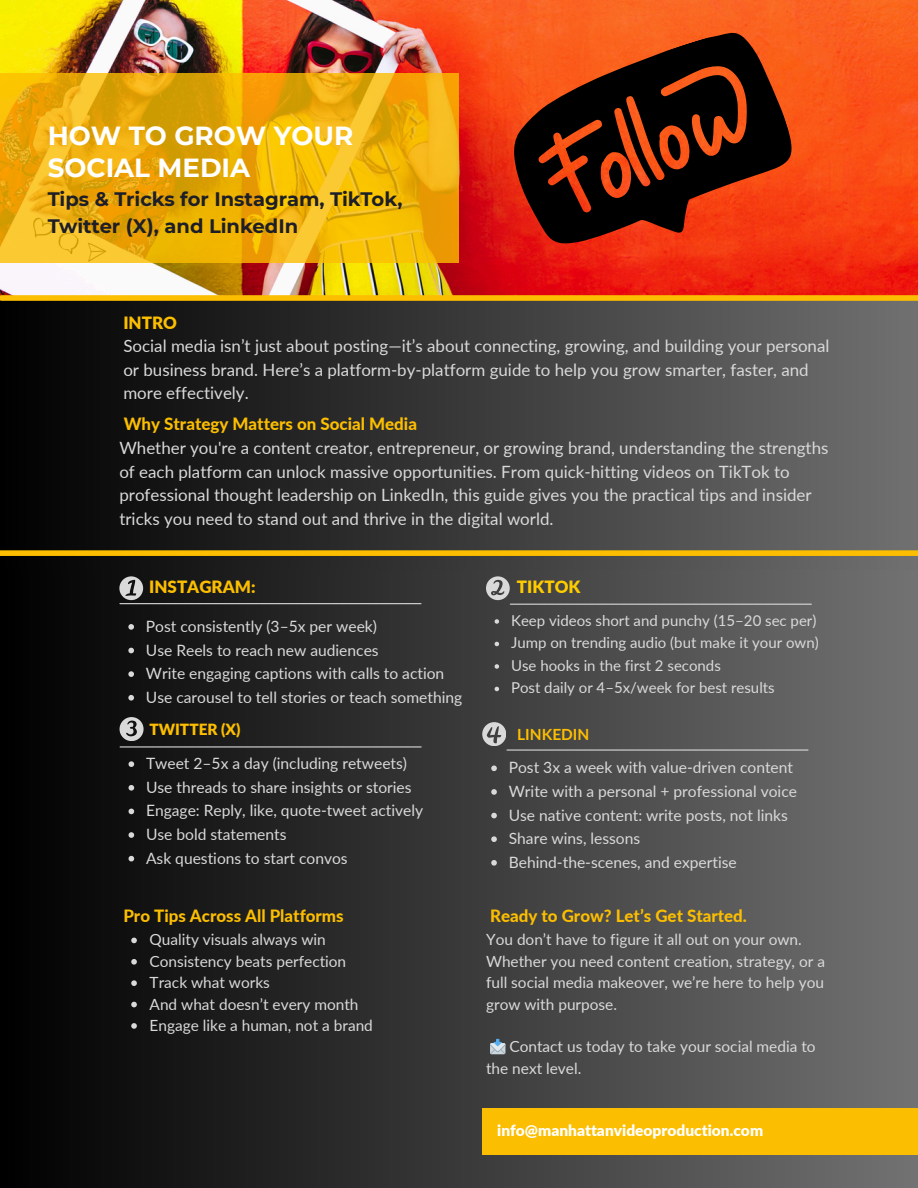
<style>
.page{position:relative;width:918px;height:1188px;background:#fff}
.page>*{position:absolute;margin:0;border:0;box-sizing:border-box;transform-origin:0 0}
.t1{font:700 26.1px/32.7px "Montserrat";color:#fff}
.t2{font:700 19.5px/27px "Montserrat";color:#1d1e27}
.t3{font:16.95px/23.7px "Lato";color:#d9d9d9}
.t4{font:800 16.95px "Lato";color:#fcbe00}
.t5{font:900 16.95px "Lato";color:#fcbe00}
.t6{font:900 16.95px "Lato";color:#fc0}
.t7{font:15.6px "Lato";color:#d9d9d9}
.t8{font:15.45px/21.3px "Lato";color:#d9d9d9}
.t9{font:900 15.45px "Lato";color:#fff}
.t10{font:900 15.45px "Lato";color:#fcbe00}
.t11{font:700 15.45px "Lato";color:#fcbe00}
.t12{font:15px "Lato";color:#d9d9d9}
.s1{font-weight:900;color:#fcbe00}
.s2{font-weight:800;color:#fcbe00}
</style>
<div class="page">
<div style="left:0;top:0;width:918px;height:1188px;background:linear-gradient(to right,#000,#737372)"></div>
<img style="left:0;top:0;width:918px;height:298px">
<div style="left:0;top:298px;width:918px;height:271px;background:linear-gradient(to right,#000,#707070)"></div>
<svg style="left:0;top:73px;width:459px;height:190px;background:#ecaf0c"></svg>
<svg style="left:119px;top:576px;width:24px;height:24px"></svg>
<hr style="left:120px;top:603px;width:301px;height:1px;background:#d9d9d9">
<svg style="left:128px;top:624px;width:6px;height:6px"></svg>
<svg style="left:128px;top:648px;width:6px;height:5px"></svg>
<svg style="left:128px;top:671px;width:6px;height:6px"></svg>
<svg style="left:128px;top:695px;width:6px;height:6px"></svg>
<svg style="left:486px;top:576px;width:24px;height:24px"></svg>
<hr style="left:510px;top:604px;width:301px;height:1px;background:#d9d9d9">
<svg style="left:495px;top:619px;width:4px;height:5px"></svg>
<svg style="left:495px;top:642px;width:4px;height:4px"></svg>
<svg style="left:495px;top:664px;width:4px;height:5px"></svg>
<svg style="left:495px;top:687px;width:4px;height:4px"></svg>
<hr style="left:120px;top:746px;width:301px;height:2px;background:#d9d9d9">
<svg style="left:129px;top:761px;width:5px;height:6px"></svg>
<svg style="left:129px;top:785px;width:5px;height:6px"></svg>
<svg style="left:129px;top:809px;width:5px;height:5px"></svg>
<svg style="left:129px;top:832px;width:5px;height:6px"></svg>
<svg style="left:129px;top:856px;width:5px;height:5px"></svg>
<hr style="left:507px;top:749px;width:301px;height:2px;background:#d9d9d9">
<svg style="left:482px;top:722px;width:24px;height:24px"></svg>
<svg style="left:491px;top:766px;width:6px;height:5px"></svg>
<svg style="left:491px;top:789px;width:6px;height:6px"></svg>
<svg style="left:491px;top:813px;width:6px;height:5px"></svg>
<svg style="left:491px;top:836px;width:6px;height:6px"></svg>
<svg style="left:491px;top:860px;width:6px;height:6px"></svg>
<svg style="left:120px;top:717px;width:23px;height:24px"></svg>
<div style="left:482px;top:1109px;width:436px;height:46px;background:#fcbe00"></div>
<div style="left:1px;top:295px;width:917px;height:6px;background:#fcbe00"></div>
<div style="left:0;top:550px;width:918px;height:6px;background:#fcbe00"></div>
<svg style="left:495px;top:22px;width:313px;height:253px;background:#942a0d"></svg>
<svg style="left:131px;top:938px;width:6px;height:5px"></svg>
<svg style="left:131px;top:959px;width:6px;height:6px"></svg>
<svg style="left:131px;top:980px;width:6px;height:6px"></svg>
<svg style="left:131px;top:1002px;width:6px;height:5px"></svg>
<svg style="left:131px;top:1023px;width:6px;height:6px"></svg>
<svg style="left:490px;top:1039px;width:15px;height:15px"></svg>
<p class="t1" style="left:48px;top:119px;width:307px">HOW TO GROW YOUR<br>SOCIAL MEDIA</p>
<p class="t2" style="left:48px;top:185px;width:356px">Tips &amp; Tricks for Instagram, TikTok,<br>Twitter (X), and LinkedIn</p>
<h3 class="t3" style="left:123px;top:310px;width:708px"><span class="s1">INTRO<br></span>Social media isn’t just about posting—it’s about connecting, growing, and building your personal or business brand. Here’s a platform-by-platform guide to help you grow smarter, faster, and more effectively.</h3>
<p class="t3" style="left:119px;top:412px;width:711px"><span class="s2">Why Strategy Matters on Social Media<br></span>Whether you're a content creator, entrepreneur, or growing brand, understanding the strengths of each platform can unlock massive opportunities. From quick-hitting videos on TikTok to professional thought leadership on LinkedIn, this guide gives you the practical tips and insider tricks you need to stand out and thrive in the digital world.</p>
<p class="t5" style="left:149px;top:577px;width:108px">INSTAGRAM:</p>
<h1 class="t7" style="left:146px;top:617px;width:233px">Post consistently (3–5x per week)</h1>
<h2 class="t7" style="left:146px;top:640px;width:234px">Use Reels to reach new audiences</h2>
<p class="t7" style="left:146px;top:664px;width:300px">Write engaging captions with calls to action</p>
<p class="t7" style="left:146px;top:687px;width:318px">Use carousel to tell stories or teach something</p>
<p class="t10" style="left:149px;top:720px;width:93px">TWITTER (X)</p>
<p class="t7" style="left:146px;top:754px;width:263px">Tweet 2–5x a day (including retweets)</p>
<p class="t7" style="left:146px;top:777px;width:267px">Use threads to share insights or stories</p>
<h3 class="t7" style="left:146px;top:801px;width:279px">Engage: Reply, like, quote-tweet actively</h3>
<p class="t7" style="left:146px;top:825px;width:142px">Use bold statements</p>
<p class="t7" style="left:146px;top:848px;width:203px">Ask questions to start convos</p>
<p class="t4" style="left:123px;top:905px;width:222px">Pro Tips Across All Platforms</p>
<p class="t8" style="left:150px;top:929px;width:178px">Quality visuals always win</p>
<p class="t8" style="left:150px;top:950px;width:198px">Consistency beats perfection</p>
<p class="t8" style="left:150px;top:972px;width:122px">Track what works</p>
<h3 class="t8" style="left:150px;top:993px;width:210px">And what doesn’t every month</h3>
<p class="t8" style="left:150px;top:1014px;width:225px">Engage like a human, not a brand</p>
<h3 class="t6" style="left:517px;top:577px;width:65px">TIKTOK</h3>
<h5 class="t12" style="left:511px;top:611px;width:307px">Keep videos short and punchy (15–20 sec per)</h5>
<h5 class="t12" style="left:511px;top:634px;width:309px">Jump on trending audio (but make it your own)</h5>
<p class="t12" style="left:511px;top:656px;width:211px">Use hooks in the first 2 seconds</p>
<p class="t12" style="left:511px;top:679px;width:265px">Post daily or 4–5x/week for best results</p>
<p class="t11" style="left:517px;top:725px;width:74px">LINKEDIN</p>
<p class="t7" style="left:509px;top:758px;width:286px">Post 3x a week with value-driven content</p>
<p class="t7" style="left:509px;top:782px;width:290px">Write with a personal + professional voice</p>
<p class="t7" style="left:509px;top:805px;width:281px">Use native content: write posts, not links</p>
<p class="t7" style="left:509px;top:829px;width:133px">Share wins, lessons</p>
<p class="t7" style="left:509px;top:852px;width:230px">Behind-the-scenes, and expertise</p>
<p class="t4" style="left:490px;top:905px;width:258px">Ready to Grow? Let’s Get Started.</p>
<p class="t8" style="left:486px;top:929px;width:340px">You don’t have to figure it all out on your own.<br>Whether you need content creation, strategy, or a full social media makeover, we’re here to help you grow with purpose.</p>
<p class="t8" style="left:486px;top:1036px;width:331px;text-indent:23px">Contact us today to take your social media to the next level.</p>
<p class="t9" style="left:497px;top:1121px;width:267px">info@manhattanvideoproduction.com</p>
</div>
